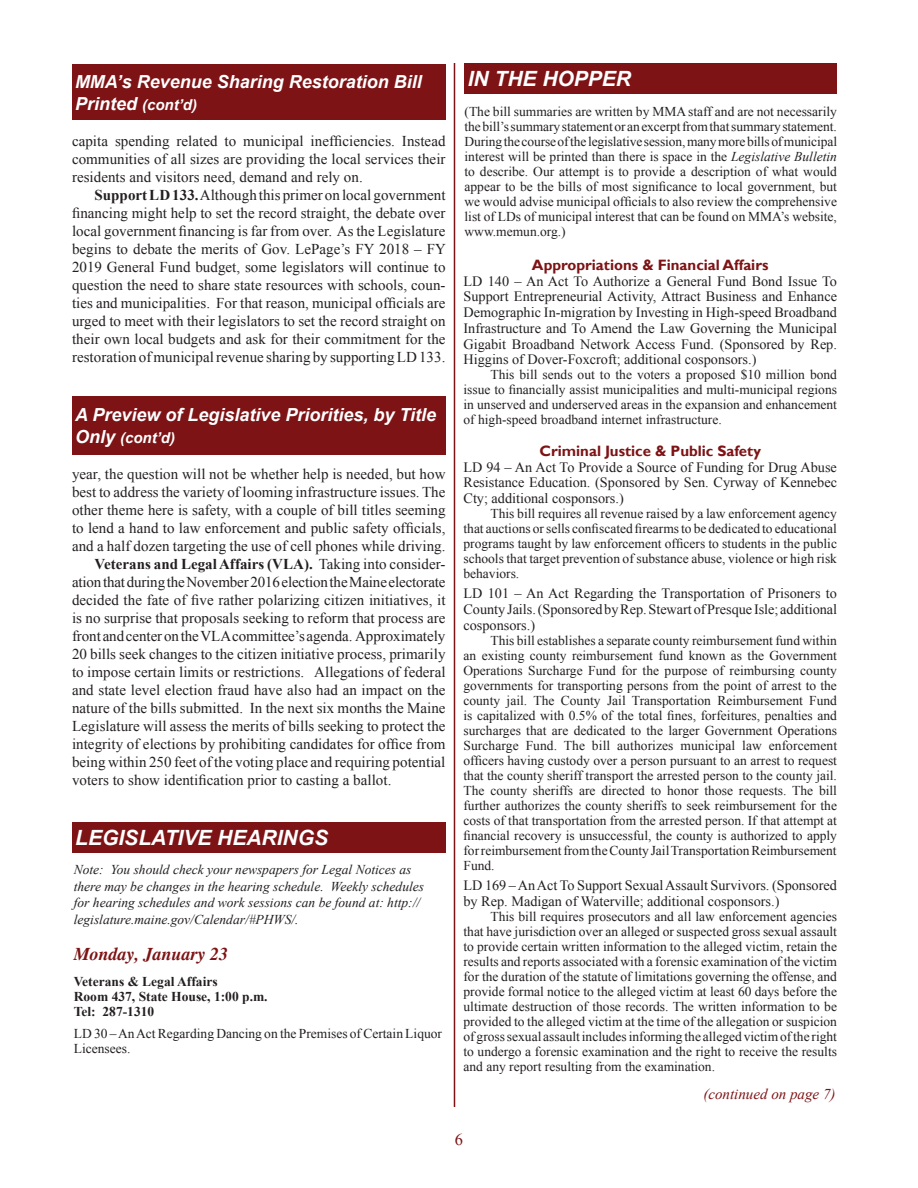
<style>
.page{position:relative;width:918px;height:1188px;background:#fff}
.page>*{position:absolute;margin:0;border:0;box-sizing:border-box;transform-origin:0 0}
.Headline{font:italic 700 21px "Arial";color:#fff}
.hop_subhead_JAZZY-PA{font:italic 700 21px "Arial";color:#fff}
.Headline-2{font:italic 700 18px "Arial";color:#fff}
.Hearing_Date{font:italic 700 18px "Times";color:#7d1315}
.t1{font:16.5px "Times New Roman";color:#7d1315}
.Body_text-BULLETIN{font:15px/18px "Times New Roman";letter-spacing:.005em;color:#231f20;text-align:justify}
.hop_subhead_JAZZY-PA-2{font:700 15px "Gill Sans";color:#7d1315}
.Headline-3{font:italic 700 15px "Arial";color:#fff}
.SUB_HEAD_for_Joint_S{font:italic 15px "Times New Roman";color:#7d1315}
.hop_text{font:14.25px/15.8px "Times New Roman";color:#231f20;text-align:justify}
.hop_explan{font:13.5px/15px "Times New Roman";color:#231f20;text-align:justify}
.hop_text-2{font:13.5px/15px "Times New Roman";color:#231f20;text-align:justify}
.t2{font:italic 13.5px/16.5px "Times New Roman";color:#231f20}
.Hearing_Body_Text{font:13.5px/15px "Times New Roman";color:#231f20}
.Hearing_Place{font:700 13.5px "Times New Roman";color:#231f20}
.s1{font-size:18px}
.s2{font-weight:700}
.s3{font-style:italic}
</style>
<div class="page">
<div style="left:465px;top:63px;width:372px;height:31px;background:#7d1315"></div>
<div style="left:72px;top:396px;width:374px;height:59px;background:#7d1315"></div>
<div style="left:72px;top:64px;width:374px;height:56px;background:#7d1315"></div>
<div style="left:72px;top:822px;width:374px;height:31px;background:#7d1315"></div>
<hr style="left:454px;top:63px;width:1px;height:1044px;background:#7d1315">
<p class="Headline-2" style="left:75px;top:70px;width:348px">MMA’s Revenue Sharing Restoration Bill</p>
<p class="Headline-3" style="left:75px;top:95px;width:123px"><span class="s1">Printed</span> (cont’d)</p>
<p class="Body_text-BULLETIN" style="left:72px;top:131px;width:375px">capita spending related to municipal inefficiencies. Instead communities of all sizes are providing the local services their residents and visitors need, demand and rely on.</p>
<p class="Body_text-BULLETIN" style="left:72px;top:185px;width:376px;text-indent:22px"><span class="s2">Support LD 133.</span> Although this primer on local government financing might help to set the record straight, the debate over local government financing is far from over. As the Legislature begins to debate the merits of Gov. LePage’s FY 2018 – FY 2019 General Fund budget, some legislators will continue to question the need to share state resources with schools, coun&shy;ties and municipalities. For that reason, municipal officials are urged to meet with their legislators to set the record straight on their own local budgets and ask for their commitment for the restoration of municipal revenue sharing by supporting LD 133.</p>
<p class="Headline-2" style="left:75px;top:403px;width:363px">A Preview of Legislative Priorities, by Title</p>
<p class="Headline-3" style="left:75px;top:428px;width:101px"><span class="s1">Only</span> (cont’d)</p>
<p class="Body_text-BULLETIN" style="left:72px;top:464px;width:375px">year, the question will not be whether help is needed, but how best to address the variety of looming infrastructure issues. The other theme here is safety, with a couple of bill titles seeming to lend a hand to law enforcement and public safety officials, and a half dozen targeting the use of cell phones while driving.</p>
<p class="Body_text-BULLETIN" style="left:72px;top:554px;width:375px;text-indent:22px"><span class="s2">Veterans and Legal Affairs (VLA).</span> Taking into consider&shy;ation that during the November 2016 election the Maine electorate decided the fate of five rather polarizing citizen initiatives, it is no surprise that proposals seeking to reform that process are front and center on the VLA committee’s agenda. Approximately 20 bills seek changes to the citizen initiative process, primarily to impose certain limits or restrictions. Allegations of federal and state level election fraud have also had an impact on the nature of the bills submitted. In the next six months the Maine Legislature will assess the merits of bills seeking to protect the integrity of elections by prohibiting candidates for office from being within 250 feet of the voting place and requiring potential voters to show identification prior to casting a ballot.</p>
<p class="Headline" style="left:75px;top:824px;width:254px">LEGISLATIVE HEARINGS</p>
<p class="t2" style="left:74px;top:861px;width:352px">Note: You should check your newspapers for Legal Notices as there may be changes in the hearing schedule. Weekly schedules for hearing schedules and work sessions can be found at: http:// legislature.maine.gov/Calendar/#PHWS/.</p>
<p class="Hearing_Date" style="left:74px;top:943px;width:156px">Monday, January 23</p>
<p class="Hearing_Place" style="left:74px;top:972px;width:145px">Veterans &amp; Legal Affairs</p>
<p class="Hearing_Place" style="left:74px;top:987px;width:195px">Room 437, State House, 1:00 p.m.</p>
<p class="Hearing_Place" style="left:74px;top:1002px;width:82px">Tel: 287-1310</p>
<p class="Hearing_Body_Text" style="left:74px;top:1026px;width:370px">LD 30 – An Act Regarding Dancing on the Premises of Certain Liquor<br>Licensees.</p>
<p class="hop_subhead_JAZZY-PA" style="left:468px;top:65px;width:165px">IN THE HOPPER</p>
<p class="hop_text-2" style="left:465px;top:103px;width:374px">(The bill summaries are written by MMA staff and are not necessarily the bill’s summary statement or an excerpt from that summary statement.<br>During the course of the legislative session, many more bills of municipal interest will be printed than there is space in the <span class="s3">Legislative Bulletin </span>to describe. Our attempt is to provide a description of what would appear to be the bills of most significance to local government, but we would advise municipal officials to also review the comprehensive list of LDs of municipal interest that can be found on MMA’s website, www.memun.org.)</p>
<p class="hop_subhead_JAZZY-PA-2" style="left:532px;top:256px;width:238px">Appropriations &amp; Financial Affairs</p>
<p class="hop_text" style="left:464px;top:273px;width:375px">LD 140 – An Act To Authorize a General Fund Bond Issue To Support Entrepreneurial Activity, Attract Business and Enhance Demographic In-migration by Investing in High-speed Broadband Infrastructure and To Amend the Law Governing the Municipal Gigabit Broadband Network Access Fund. (Sponsored by Rep.<br>Higgins of Dover-Foxcroft; additional cosponsors.)</p>
<p class="hop_explan" style="left:464px;top:367px;width:375px;text-indent:27px">This bill sends out to the voters a proposed $10 million bond issue to financially assist municipalities and multi-municipal regions in unserved and underserved areas in the expansion and enhancement of high-speed broadband internet infrastructure.</p>
<p class="hop_subhead_JAZZY-PA-2" style="left:540px;top:442px;width:223px">Criminal Justice &amp; Public Safety</p>
<p class="hop_text" style="left:464px;top:459px;width:375px">LD 94 – An Act To Provide a Source of Funding for Drug Abuse Resistance Education. (Sponsored by Sen. Cyrway of Kennebec Cty; additional cosponsors.)</p>
<p class="hop_explan" style="left:464px;top:506px;width:375px;text-indent:27px">This bill requires all revenue raised by a law enforcement agency that auctions or sells confiscated firearms to be dedicated to educational programs taught by law enforcement officers to students in the public schools that target prevention of substance abuse, violence or high risk behaviors.</p>
<p class="hop_text" style="left:464px;top:586px;width:375px">LD 101 – An Act Regarding the Transportation of Prisoners to County Jails. (Sponsored by Rep. Stewart of Presque Isle; additional cosponsors.)</p>
<p class="hop_explan" style="left:464px;top:633px;width:375px;text-indent:27px">This bill establishes a separate county reimbursement fund within an existing county reimbursement fund known as the Government Operations Surcharge Fund for the purpose of reimbursing county governments for transporting persons from the point of arrest to the county jail. The County Jail Transportation Reimbursement Fund is capitalized with 0.5% of the total fines, forfeitures, penalties and surcharges that are dedicated to the larger Government Operations Surcharge Fund. The bill authorizes municipal law enforcement officers having custody over a person pursuant to an arrest to request that the county sheriff transport the arrested person to the county jail.<br>The county sheriffs are directed to honor those requests. The bill further authorizes the county sheriffs to seek reimbursement for the costs of that transportation from the arrested person. If that attempt at financial recovery is unsuccessful, the county is authorized to apply for reimbursement from the County Jail Transportation Reimbursement Fund.</p>
<p class="hop_text" style="left:464px;top:877px;width:375px">LD 169 – An Act To Support Sexual Assault Survivors. (Sponsored by Rep. Madigan of Waterville; additional cosponsors.)</p>
<p class="hop_explan" style="left:464px;top:909px;width:375px;text-indent:27px">This bill requires prosecutors and all law enforcement agencies that have jurisdiction over an alleged or suspected gross sexual assault to provide certain written information to the alleged victim, retain the results and reports associated with a forensic examination of the victim for the duration of the statute of limitations governing the offense, and provide formal notice to the alleged victim at least 60 days before the ultimate destruction of those records. The written information to be provided to the alleged victim at the time of the allegation or suspicion of gross sexual assault includes informing the alleged victim of the right to undergo a forensic examination and the right to receive the results and any report resulting from the examination.</p>
<p class="SUB_HEAD_for_Joint_S" style="left:703px;top:1084px;width:134px">(continued on page 7)</p>
<p class="t1" style="left:455px;top:1129px;width:10px">6</p>
</div>
